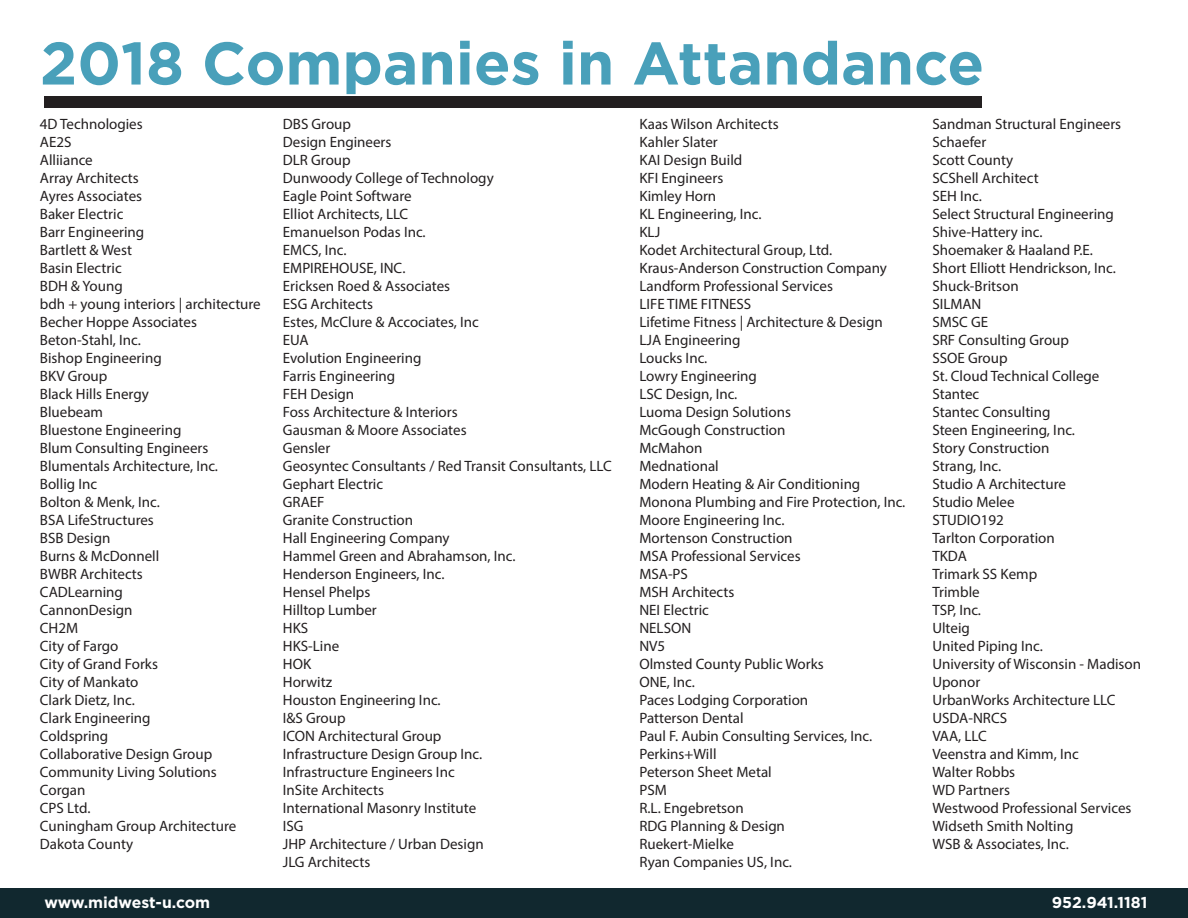
<style>
.page{position:relative;width:1188px;height:918px;background:#fff}
.page>*{position:absolute;margin:0;border:0;box-sizing:border-box;transform-origin:0 0}
.t1{font:700 60px "Gotham";color:#49a0ba}
.t2{font:700 15.75px "Gotham";color:#fff}
.t3{font:15px/18px "Myriad Pro";color:#231f20}
</style>
<div class="page">
<div style="left:44px;top:96px;width:937px;height:11px;background:#231f20"></div>
<div style="left:0;top:888px;width:1188px;height:30px;background:#11282f"></div>
<h1 class="t1" style="left:40px;top:24px;width:946px">2018 Companies in Attandance</h1>
<p class="t3" style="left:40px;top:115px;width:222px">4D Technologies<br>AE2S<br>Alliiance<br>Array Architects<br>Ayres Associates<br>Baker Electric<br>Barr Engineering<br>Bartlett &amp; West<br>Basin Electric<br>BDH &amp; Young<br>bdh + young interiors | architecture<br>Becher Hoppe Associates<br>Beton-Stahl, Inc.<br>Bishop Engineering<br>BKV Group<br>Black Hills Energy<br>Bluebeam<br>Bluestone Engineering<br>Blum Consulting Engineers<br>Blumentals Architecture, Inc.<br>Bollig Inc<br>Bolton &amp; Menk, Inc.<br>BSA LifeStructures<br>BSB Design<br>Burns &amp; McDonnell<br>BWBR Architects<br>CADLearning<br>CannonDesign<br>CH2M<br>City of Fargo<br>City of Grand Forks<br>City of Mankato<br>Clark Dietz, Inc.<br>Clark Engineering<br>Coldspring<br>Collaborative Design Group<br>Community Living Solutions<br>Corgan<br>CPS Ltd.<br>Cuningham Group Architecture<br>Dakota County</p>
<p class="t3" style="left:283px;top:115px;width:330px">DBS Group<br>Design Engineers<br>DLR Group<br>Dunwoody College of Technology<br>Eagle Point Software<br>Elliot Architects, LLC<br>Emanuelson Podas Inc.<br>EMCS, Inc.<br>EMPIREHOUSE, INC.<br>Ericksen Roed &amp; Associates<br>ESG Architects<br>Estes, McClure &amp; Accociates, Inc<br>EUA<br>Evolution Engineering<br>Farris Engineering<br>FEH Design<br>Foss Architecture &amp; Interiors<br>Gausman &amp; Moore Associates<br>Gensler<br>Geosyntec Consultants / Red Transit Consultants, LLC<br>Gephart Electric<br>GRAEF<br>Granite Construction<br>Hall Engineering Company<br>Hammel Green and Abrahamson, Inc.<br>Henderson Engineers, Inc.<br>Hensel Phelps<br>Hilltop Lumber<br>HKS<br>HKS-Line<br>HOK<br>Horwitz<br>Houston Engineering Inc.<br>I&amp;S Group<br>ICON Architectural Group<br>Infrastructure Design Group Inc.<br>Infrastructure Engineers Inc<br>InSite Architects<br>International Masonry Institute<br>ISG<br>JHP Architecture / Urban Design<br>JLG Architects</p>
<p class="t3" style="left:639px;top:115px;width:267px">Kaas Wilson Architects<br>Kahler Slater<br>KAI Design Build<br>KFI Engineers<br>Kimley Horn<br>KL Engineering, Inc.<br>KLJ<br>Kodet Architectural Group, Ltd.<br>Kraus-Anderson Construction Company<br>Landform Professional Services<br>LIFE TIME FITNESS<br>Lifetime Fitness | Architecture &amp; Design<br>LJA Engineering<br>Loucks Inc.<br>Lowry Engineering<br>LSC Design, Inc.<br>Luoma Design Solutions<br>McGough Construction<br>McMahon<br>Mednational<br>Modern Heating &amp; Air Conditioning<br>Monona Plumbing and Fire Protection, Inc.<br>Moore Engineering Inc.<br>Mortenson Construction<br>MSA Professional Services<br>MSA-PS<br>MSH Architects<br>NEI Electric<br>NELSON<br>NV5<br>Olmsted County Public Works<br>ONE, Inc.<br>Paces Lodging Corporation<br>Patterson Dental<br>Paul F. Aubin Consulting Services, Inc.<br>Perkins+Will<br>Peterson Sheet Metal<br>PSM<br>R.L. Engebretson<br>RDG Planning &amp; Design<br>Ruekert-Mielke<br>Ryan Companies US, Inc.</p>
<p class="t3" style="left:932px;top:115px;width:210px">Sandman Structural Engineers<br>Schaefer<br>Scott County<br>SCShell Architect<br>SEH Inc.<br>Select Structural Engineering<br>Shive-Hattery inc.<br>Shoemaker &amp; Haaland P.E.<br>Short Elliott Hendrickson, Inc.<br>Shuck-Britson<br>SILMAN<br>SMSC GE<br>SRF Consulting Group<br>SSOE Group<br>St. Cloud Technical College<br>Stantec<br>Stantec Consulting<br>Steen Engineering, Inc.<br>Story Construction<br>Strang, Inc.<br>Studio A Architecture<br>Studio Melee<br>STUDIO192<br>Tarlton Corporation<br>TKDA<br>Trimark SS Kemp<br>Trimble<br>TSP, Inc.<br>Ulteig<br>United Piping Inc.<br>University of Wisconsin - Madison<br>Uponor<br>UrbanWorks Architecture LLC<br>USDA-NRCS<br>VAA, LLC<br>Veenstra and Kimm, Inc<br>Walter Robbs<br>WD Partners<br>Westwood Professional Services<br>Widseth Smith Nolting<br>WSB &amp; Associates, Inc.</p>
<p class="t2" style="left:44px;top:892px;width:167px">www.midwest-u.com</p>
<p class="t2" style="left:1052px;top:892px;width:97px">952.941.1181</p>
</div>
